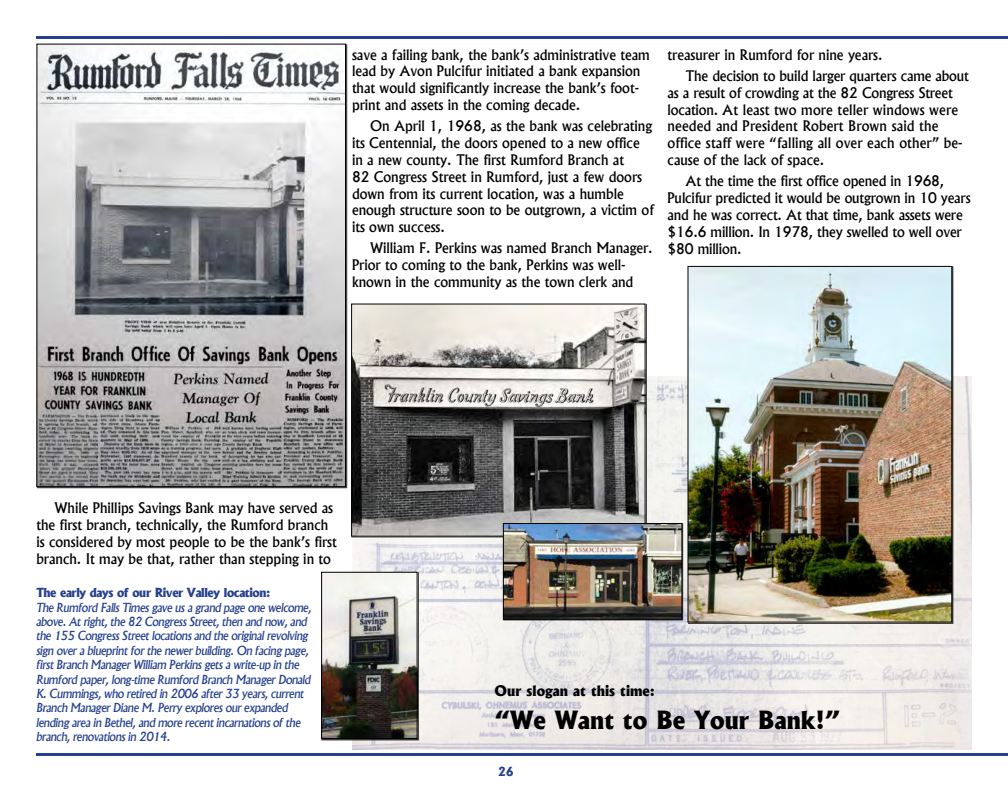
<style>
.page{position:relative;width:1008px;height:792px;background:#fff}
.page>*{position:absolute;margin:0;border:0;box-sizing:border-box;transform-origin:0 0}
.t1{font:800 24px "Albertus";color:#000}
.t2{font:500 14px/16.8px "Albertus";color:#000}
.t3{font:800 14px "Albertus";color:#000}
.t4{font:italic 500 12px/14.4px "Albertus";letter-spacing:-.03em;color:#25408f}
.t5{font:800 12px "Albertus";letter-spacing:-.03em;color:#25408f}
</style>
<div class="page">
<hr style="left:36px;top:753px;width:972px;height:3px;background:#25408f">
<hr style="left:36px;top:36px;width:972px;height:3px;background:#25408f">
<img style="left:38px;top:46px;width:306px;height:439px">
<div style="left:36px;top:44px;width:310px;height:443px;border:1px solid #000"></div>
<img style="left:352px;top:376px;width:620px;height:373px">
<img style="left:323px;top:574px;width:93px;height:163px">
<div style="left:321px;top:572px;width:97px;height:167px;border:1px solid #000"></div>
<img style="left:353px;top:306px;width:291px;height:229px">
<div style="left:351px;top:304px;width:295px;height:233px;border:1px solid #000"></div>
<img style="left:690px;top:268px;width:260px;height:353px">
<div style="left:688px;top:266px;width:264px;height:357px;border:1px solid #000"></div>
<img style="left:505px;top:525px;width:175px;height:93px">
<div style="left:503px;top:523px;width:179px;height:97px;border:1px solid #000"></div>
<p class="t2" style="left:352px;top:46px;width:299px">save a failing bank, the bank’s administrative team lead by Avon Pulcifur initiated a bank expansion that would significantly increase the bank’s foot&shy;print and assets in the coming decade.</p>
<p class="t2" style="left:352px;top:118px;width:303px;text-indent:18px">On April 1, 1968, as the bank was celebrating its Centennial, the doors opened to a new office in a new county. The first Rumford Branch at<br>82 Congress Street in Rumford, just a few doors down from its current location, was a humble enough structure soon to be outgrown, a victim of its own success.</p>
<p class="t2" style="left:352px;top:240px;width:302px;text-indent:18px">William F. Perkins was named Branch Manager.<br>Prior to coming to the bank, Perkins was well&shy;known in the community as the town clerk and</p>
<p class="t2" style="left:686px;top:44px;width:285px;line-height:21.3px;text-indent:-18px">treasurer in Rumford for nine years.<br>The decision to build larger quarters came about</p>
<p class="t2" style="left:668px;top:84px;width:296px">as a result of crowding at the 82 Congress Street location. At least two more teller windows were needed and President Robert Brown said the office staff were “falling all over each other” be&shy;cause of the lack of space.</p>
<p class="t2" style="left:668px;top:173px;width:305px;text-indent:18px">At the time the first office opened in 1968, Pulcifur predicted it would be outgrown in 10 years and he was correct. At that time, bank assets were $16.6 million. In 1978, they swelled to well over $80 million.</p>
<p class="t2" style="left:36px;top:500px;width:302px;text-indent:18px">While Phillips Savings Bank may have served as the first branch, technically, the Rumford branch is considered by most people to be the bank’s first branch. It may be that, rather than stepping in to</p>
<p class="t5" style="left:36px;top:585px;width:236px">The early days of our River Valley location:</p>
<p class="t4" style="left:36px;top:600px;width:277px">The Rumford Falls Times gave us a grand page one welcome, above. At right, the 82 Congress Street, then and now, and the 155 Congress Street locations and the original revolving sign over a blueprint for the newer building. On facing page, first Branch Manager William Perkins gets a write-up in the Rumford paper, long-time Rumford Branch Manager Donald K. Cummings, who retired in 2006 after 33 years, current Branch Manager Diane M. Perry explores our expanded lending area in Bethel, and more recent incarnations of the branch, renovations in 2014.</p>
<p class="t3" style="left:495px;top:682px;width:162px">Our slogan at this time:</p>
<h1 class="t1" style="left:495px;top:705px;width:347px">“We Want to Be Your Bank!”</h1>
<p class="t5" style="left:498px;top:764px;width:17px">26</p>
</div>
